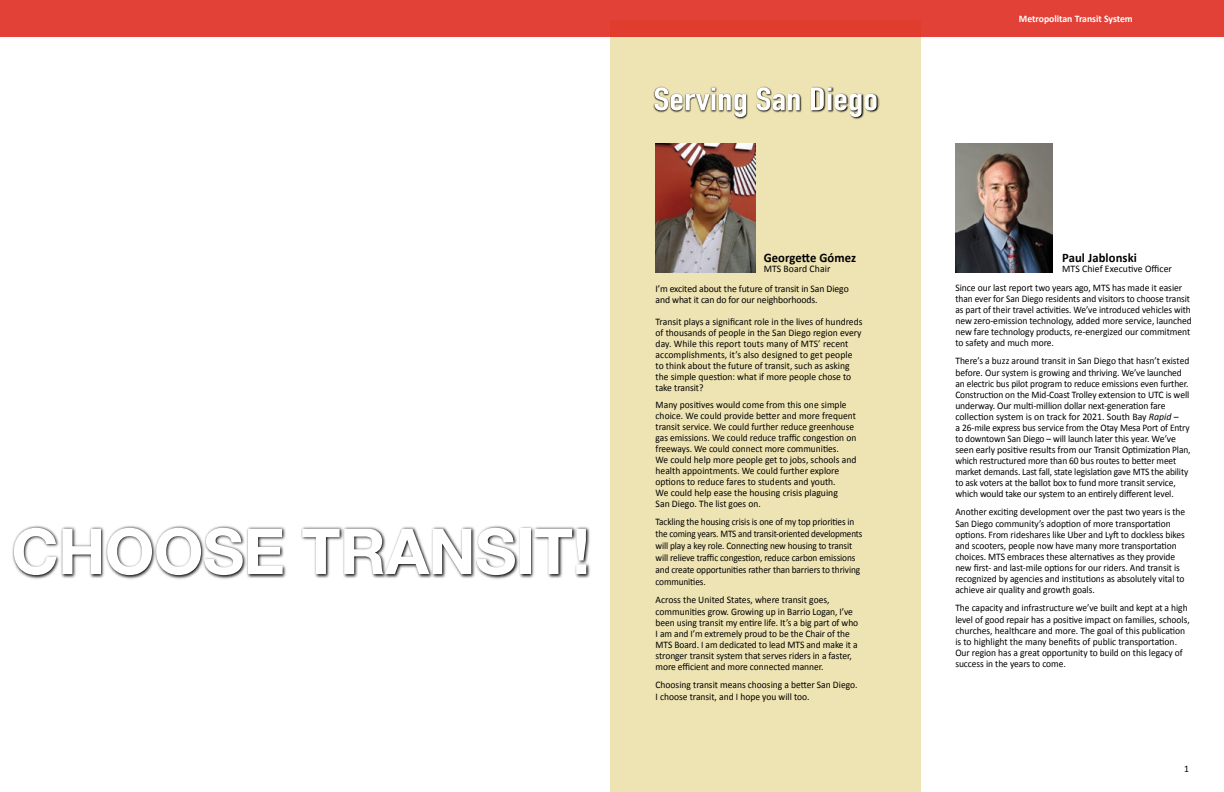
<style>
.page{position:relative;width:1224px;height:792px;background:#fff}
.page>*{position:absolute;margin:0;border:0;box-sizing:border-box;transform-origin:0 0}
.t1{font:700 13px "Calibri";letter-spacing:.01em;color:#000}
.t2{font:10px/11px "Calibri";letter-spacing:-.005em;color:#000;scale:.95 1}
.t3{font:10px/11px "Calibri";letter-spacing:-.005em;color:#000;scale:.96 1}
.t4{font:10px/12px "Calibri";letter-spacing:-.005em;color:#000;scale:.93 1}
.t5{font:10px/11px "Calibri";letter-spacing:-.005em;color:#000}
.t6{font:700 10px "Calibri";color:#fff}
.s1{font-style:italic}
</style>
<div class="page">
<div style="left:611px;top:21px;width:310px;height:771px;background:#eee3b2"></div>
<img style="left:653px;top:86px;width:227px;height:34px">
<svg style="left:655px;top:87px;width:91px;height:30px"></svg>
<svg style="left:757px;top:87px;width:43px;height:24px"></svg>
<svg style="left:811px;top:88px;width:66px;height:29px"></svg>
<div style="left:0;top:0;width:1224px;height:36px;background:#e24137"></div>
<img style="left:956px;top:143px;width:97px;height:129px">
<img style="left:656px;top:143px;width:100px;height:129px">
<img style="left:12px;top:525px;width:578px;height:54px">
<svg style="left:14px;top:528px;width:42px;height:47px"></svg>
<svg style="left:62px;top:529px;width:39px;height:45px"></svg>
<svg style="left:107px;top:528px;width:176px;height:47px"></svg>
<svg style="left:302px;top:528px;width:213px;height:47px"></svg>
<div style="left:520px;top:529px;width:10px;height:45px;background:#fff"></div>
<svg style="left:535px;top:529px;width:51px;height:45px"></svg>
<h1 class="t1" style="left:764px;top:249px;width:94px">Georgette Gómez</h1>
<p class="t5" style="left:764px;top:263px;width:68px">MTS Board Chair</p>
<p class="t5" style="left:656px;top:283px;width:195px">I’m excited about the future of transit in San Diego and what it can do for our neighborhoods.</p>
<p class="t3" style="left:656px;top:316px;width:217px">Transit plays a significant role in the lives of hundreds of thousands of people in the San Diego region every day. While this report touts many of MTS’ recent accomplishments, it’s also designed to get people to think about the future of transit, such as asking the simple question: what if more people chose to take transit?</p>
<p class="t2" style="left:656px;top:399px;width:213px">Many positives would come from this one simple choice. We could provide better and more frequent transit service. We could further reduce greenhouse gas emissions. We could reduce traffic congestion on freeways. We could connect more communities.<br>We could help more people get to jobs, schools and health appointments. We could further explore options to reduce fares to students and youth.<br>We could help ease the housing crisis plaguing<br>San Diego. The list goes on.</p>
<p class="t4" style="left:656px;top:515px;width:224px">Tackling the housing crisis is one of my top priorities in the coming years. MTS and transit-oriented developments will play a key role. Connecting new housing to transit will relieve traffic congestion, reduce carbon emissions and create opportunities rather than barriers to thriving communities.</p>
<p class="t3" style="left:656px;top:593px;width:207px;line-height:12px">Across the United States, where transit goes, communities grow. Growing up in Barrio Logan, I’ve</p>
<p class="t2" style="left:656px;top:617px;width:215px">been using transit my entire life. It’s a big part of who I am and I’m extremely proud to be the Chair of the MTS Board. I am dedicated to lead MTS and make it a stronger transit system that serves riders in a faster, more efficient and more connected manner.</p>
<p class="t2" style="left:656px;top:678px;width:214px;line-height:12px">Choosing transit means choosing a better San Diego.<br>I choose transit, and I hope you will too.</p>
<p class="t6" style="left:1019px;top:12px;width:115px">Metropolitan Transit System</p>
<h1 class="t1" style="left:1062px;top:249px;width:76px">Paul Jablonski</h1>
<p class="t5" style="left:1062px;top:263px;width:111px">MTS Chief Executive Officer</p>
<p class="t3" style="left:955px;top:282px;width:248px">Since our last report two years ago, MTS has made it easier than ever for San Diego residents and visitors to choose transit as part of their travel activities. We’ve introduced vehicles with new zero-emission technology, added more service, launched new fare technology products, re-energized our commitment to safety and much more.</p>
<p class="t2" style="left:955px;top:355px;width:248px;line-height:12px">There’s a buzz around transit in San Diego that hasn’t existed before. Our system is growing and thriving. We’ve launched</p>
<p class="t2" style="left:955px;top:378px;width:249px">an electric bus pilot program to reduce emissions even further.<br>Construction on the Mid-Coast Trolley extension to UTC is well underway. Our multi-million dollar next-generation fare collection system is on track for 2021. South Bay <span class="s1">Rapid</span> –<br>a 26-mile express bus service from the Otay Mesa Port of Entry to downtown San Diego – will launch later this year. We’ve seen early positive results from our Transit Optimization Plan, which restructured more than 60 bus routes to better meet market demands. Last fall, state legislation gave MTS the ability to ask voters at the ballot box to fund more transit service, which would take our system to an entirely different level.</p>
<p class="t2" style="left:955px;top:506px;width:244px;line-height:12px">Another exciting development over the past two years is the<br>San Diego community’s adoption of more transportation</p>
<p class="t2" style="left:955px;top:529px;width:243px">options. From rideshares like Uber and Lyft to dockless bikes and scooters, people now have many more transportation choices. MTS embraces these alternatives as they provide new first- and last-mile options for our riders. And transit is recognized by agencies and institutions as absolutely vital to achieve air quality and growth goals.</p>
<p class="t2" style="left:955px;top:602px;width:248px;line-height:12px">The capacity and infrastructure we’ve built and kept at a high level of good repair has a positive impact on families, schools,</p>
<p class="t3" style="left:955px;top:625px;width:241px">churches, healthcare and more. The goal of this publication is to highlight the many benefits of public transportation.<br>Our region has a great opportunity to build on this legacy of success in the years to come.</p>
<p class="t5" style="left:1184px;top:763px;width:6px">1</p>
</div>
